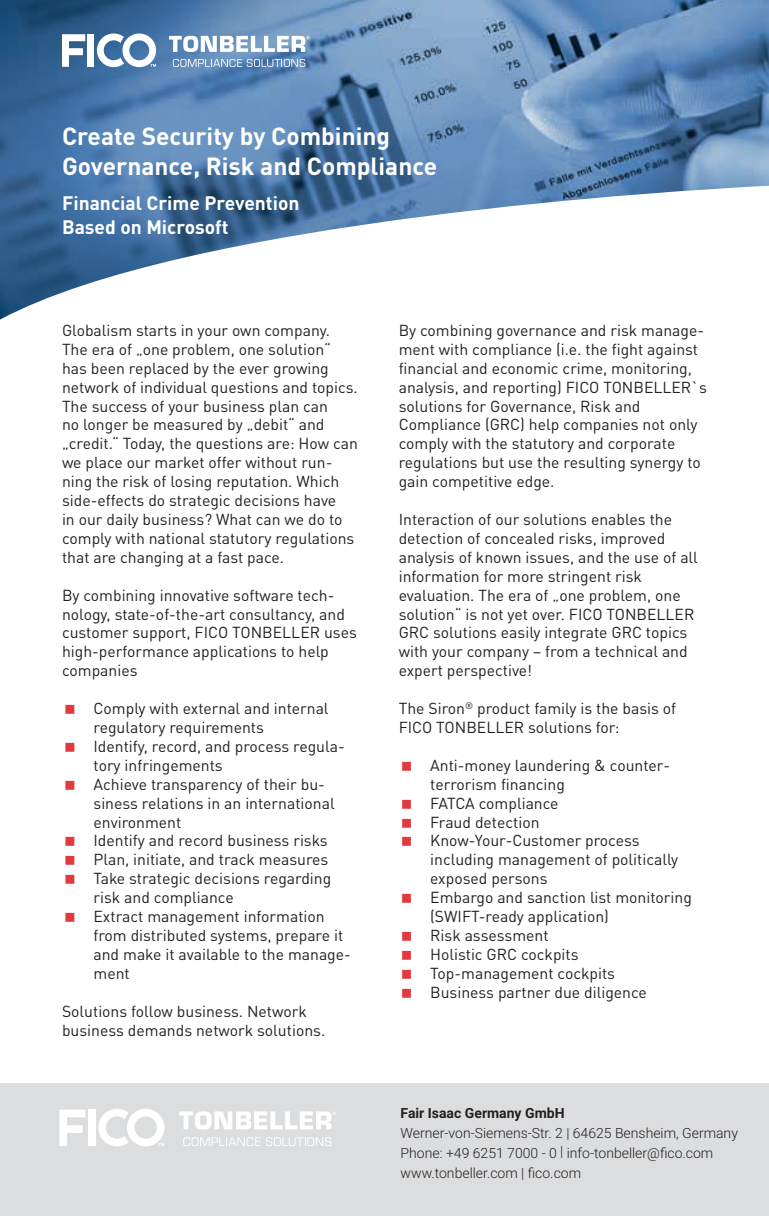
<style>
.page{position:relative;width:769px;height:1216px;background:#fff}
.page>*{position:absolute;margin:0;border:0;box-sizing:border-box;transform-origin:0 0}
.t1{font:700 24.5px/29.4px "DINOT";color:#fff}
.t2{font:700 19.25px/23.1px "DINOT";color:#fff}
.t3{font:15.75px/18.9px "DINOT";color:#231f20}
.t4{font:300 14px/19.8px "Roboto";color:#231f20}
.t5{font:700 14px "Roboto";color:#231f20}
</style>
<div class="page">
<img style="left:0;top:0;width:769px;height:319px">
<svg style="left:62px;top:34px;width:23px;height:33px"></svg>
<div style="left:87px;top:34px;width:7px;height:33px;background:#fff"></div>
<svg style="left:97px;top:33px;width:59px;height:34px"></svg>
<svg style="left:169px;top:36px;width:141px;height:16px"></svg>
<svg style="left:173px;top:59px;width:132px;height:8px"></svg>
<div style="left:0;top:1083px;width:769px;height:132px;background:#dcddde"></div>
<svg style="left:59px;top:1109px;width:26px;height:36px"></svg>
<div style="left:88px;top:1109px;width:8px;height:36px;background:#fff"></div>
<svg style="left:98px;top:1109px;width:66px;height:37px"></svg>
<svg style="left:179px;top:1111px;width:157px;height:18px"></svg>
<svg style="left:183px;top:1137px;width:148px;height:9px"></svg>
<h1 class="t1" style="left:62px;top:121px;width:377px">Create Security by Combining<br>Governance, Risk and Compliance</h1>
<p class="t2" style="left:62px;top:191px;width:239px">Financial Crime Prevention<br>Based on Microsoft</p>
<p class="t3" style="left:62px;top:320px;width:297px">Globalism starts in your own company.<br>The era of „one problem, one solution“ has been replaced by the ever growing network of individual questions and topics.<br>The success of your business plan can<br>no longer be measured by „debit“ and „credit.“ Today, the questions are: How can we place our market offer without run&shy;ning the risk of losing reputation. Which side-effects do strategic decisions have<br>in our daily business? What can we do to comply with national statutory regulations that are changing at a fast pace.</p>
<p class="t3" style="left:62px;top:585px;width:296px">By combining innovative software tech&shy;nology, state-of-the-art consultancy, and customer support, FICO TONBELLER uses high-performance applications to help companies</p>
<p class="t3" style="left:94px;top:698px;width:259px">Comply with external and internal regulatory requirements<br>Identify, record, and process regula&shy;tory infringements<br>Achieve transparency of their bu&shy;siness relations in an international environment<br>Identify and record business risks<br>Plan, initiate, and track measures<br>Take strategic decisions regarding risk and compliance<br>Extract management information from distributed systems, prepare it and make it available to the manage&shy;ment</p>
<p class="t3" style="left:62px;top:1001px;width:265px">Solutions follow business. Network business demands network solutions.</p>
<p class="t3" style="left:399px;top:320px;width:310px">By combining governance and risk manage&shy;ment with compliance (i.e. the fight against financial and economic crime, monitoring, analysis, and reporting) FICO TONBELLER`s solutions for Governance, Risk and Compliance (GRC) help companies not only comply with the statutory and corporate regulations but use the resulting synergy to gain competitive edge.</p>
<p class="t3" style="left:399px;top:509px;width:301px">Interaction of our solutions enables the detection of concealed risks, improved analysis of known issues, and the use of all information for more stringent risk evaluation. The era of „one problem, one solution“ is not yet over. FICO TONBELLER GRC solutions easily integrate GRC topics with your company – from a technical and expert perspective!</p>
<p class="t3" style="left:399px;top:698px;width:279px">The Siron<sup>®</sup> product family is the basis of<br>FICO TONBELLER solutions for:</p>
<p class="t3" style="left:430px;top:755px;width:263px">Anti-money laundering &amp; counter&shy;terrorism financing<br>FATCA compliance<br>Fraud detection<br>Know-Your-Customer process including management of politically exposed persons<br>Embargo and sanction list monitoring (SWIFT-ready application)<br>Risk assessment<br>Holistic GRC cockpits<br>Top-management cockpits<br>Business partner due diligence</p>
<p class="t5" style="left:401px;top:1103px;width:165px">Fair Isaac Germany GmbH</p>
<p class="t4" style="left:401px;top:1122px;width:339px">Werner-von-Siemens-Str. 2 | 64625 Bensheim, Germany<br>Phone: +49 6251 7000 - 0 | info-tonbeller@fico.com www.tonbeller.com | fico.com</p>
</div>
